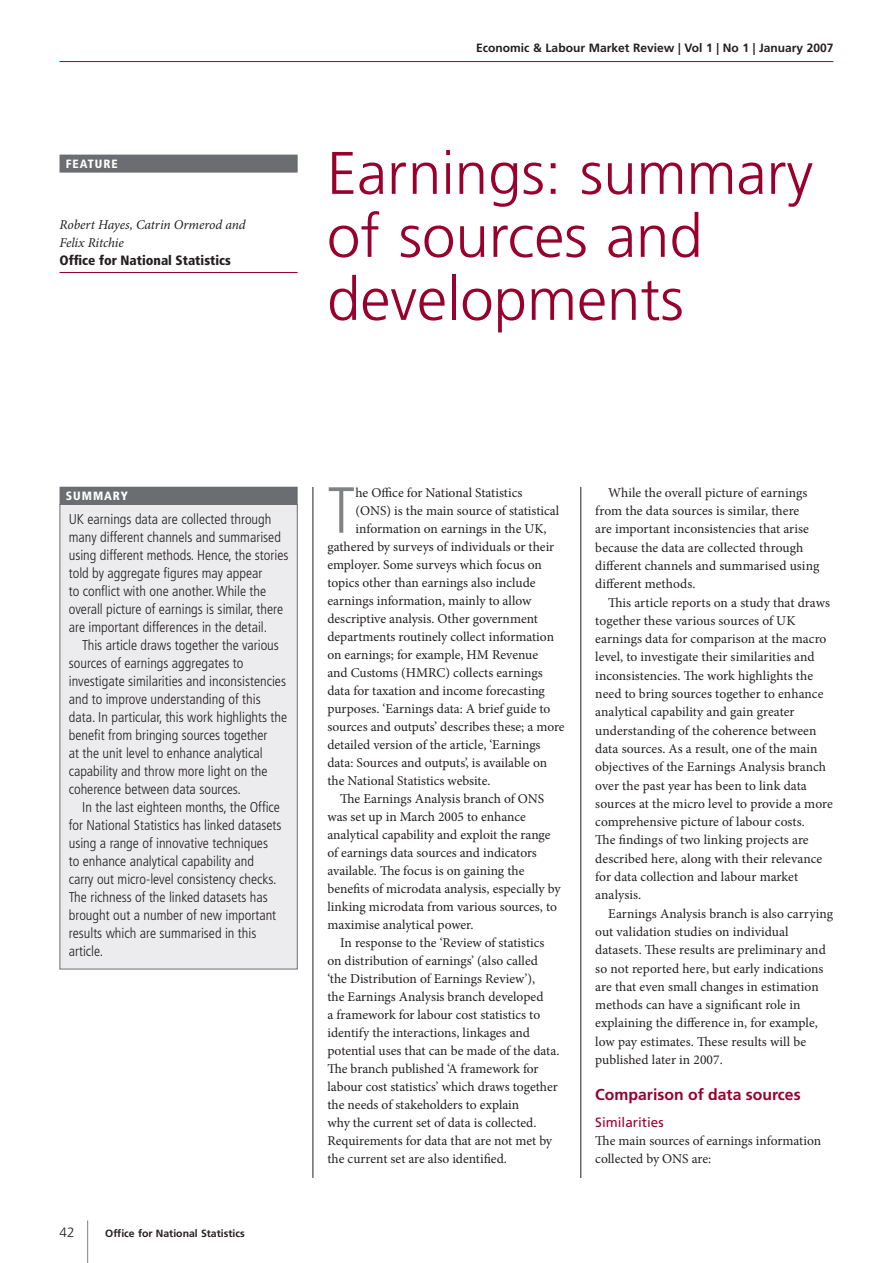
<style>
.page{position:relative;width:893px;height:1263px;background:#fff}
.page>*{position:absolute;margin:0;border:0;box-sizing:border-box;transform-origin:0 0}
.t1{font:300 condensed 65.1px "Frutiger LT Std";color:#808285}
.t2{font:300 60px/63px "Frutiger LT Std";color:#98012d}
.t3{font:700 15.75px "Frutiger LT Std";color:#98012d}
.t4{font:300 condensed 14.25px/18px "Frutiger LT Std";color:#231f20}
.t5{font:13.5px/18.3px "Minion Pro";color:#231f20}
.t6{font:italic 13.5px/18px "Minion Pro";letter-spacing:-.01em;color:#231f20}
.t7{font:900 condensed 13.5px "Frutiger LT Std";color:#231f20}
.t8{font:13.5px "Frutiger LT Std";color:#98012d}
.t9{font:300 13.5px "Frutiger LT Std";color:#231f20}
.t10{font:700 12px "Frutiger LT Std";color:#231f20}
.t11{font:900 condensed 12px "Frutiger LT Std";letter-spacing:.08em;color:#fff}
.t12{font:700 10.5px "Frutiger LT Std";color:#231f20}
</style>
<div class="page">
<hr style="left:60px;top:61px;width:773px;height:1px;background:#98012d">
<hr style="left:87px;top:1220px;width:1px;height:43px;background:#808285">
<div style="left:60px;top:504px;width:237px;height:465px;background:#ececee"></div>
<div style="left:60px;top:504px;width:238px;height:465px;border:1px solid #6c6d70"></div>
<div style="left:60px;top:487px;width:238px;height:18px;background:#6c6d70"></div>
<div style="left:60px;top:155px;width:238px;height:18px;background:#6c6d70"></div>
<hr style="left:60px;top:272px;width:238px;height:1px;background:#98012d">
<hr style="left:580px;top:487px;width:1px;height:691px;background:#231f20">
<hr style="left:313px;top:487px;width:1px;height:691px;background:#231f20">
<p class="t11" style="left:66px;top:157px;width:9px">feature</p>
<p class="t6" style="left:60px;top:216px;width:188px">Robert Hayes, Catrin Ormerod and<br>Felix Ritchie</p>
<p class="t7" style="left:60px;top:252px;width:173px">Office for National Statistics</p>
<p class="t10" style="left:476px;top:40px;width:359px">Economic &amp; Labour Market Review | Vol 1 | No 1 | January 2007</p>
<h2 class="t2" style="left:327px;top:142px;width:488px">Earnings: summary of sources and developments</h2>
<p class="t11" style="left:66px;top:489px;width:63px">SUMMARY</p>
<p class="t4" style="left:69px;top:510px;width:221px">UK earnings data are collected through many different channels and summarised using different methods. Hence, the stories told by aggregate figures may appear<br>to conflict with one another. While the overall picture of earnings is similar, there are important differences in the detail.</p>
<p class="t4" style="left:69px;top:636px;width:220px;text-indent:13px">This article draws together the various sources of earnings aggregates to investigate similarities and inconsistencies and to improve understanding of this data. In particular, this work highlights the benefit from bringing sources together<br>at the unit level to enhance analytical capability and throw more light on the coherence between data sources.</p>
<p class="t4" style="left:69px;top:798px;width:214px;text-indent:13px">In the last eighteen months, the Office for National Statistics has linked datasets using a range of innovative techniques to enhance analytical capability and carry out micro-level consistency checks.<br>The richness of the linked datasets has brought out a number of new important results which are summarised in this article.</p>
<p class="t9" style="left:60px;top:1225px;width:17px">42</p>
<p class="t12" style="left:105px;top:1227px;width:141px">Office for National Statistics</p>
<h1 class="t1" style="left:327px;top:473px;width:29px">T</h1>
<p class="t5" style="left:355px;top:483px;width:168px">he Office for National Statistics</p>
<p class="t5" style="left:355px;top:501px;width:205px">(ONS) is the main source of statistical</p>
<p class="t5" style="left:355px;top:519px;width:193px">information on earnings in the UK,</p>
<p class="t5" style="left:327px;top:537px;width:228px">gathered by surveys of individuals or their</p>
<p class="t5" style="left:327px;top:555px;width:216px">employer. Some surveys which focus on</p>
<p class="t5" style="left:327px;top:573px;width:210px">topics other than earnings also include</p>
<p class="t5" style="left:327px;top:591px;width:206px">earnings information, mainly to allow</p>
<p class="t5" style="left:327px;top:609px;width:212px">descriptive analysis. Other government</p>
<p class="t5" style="left:327px;top:627px;width:228px">departments routinely collect information</p>
<p class="t5" style="left:327px;top:645px;width:212px">on earnings; for example, HM Revenue</p>
<p class="t5" style="left:327px;top:663px;width:217px">and Customs (HMRC) collects earnings</p>
<p class="t5" style="left:327px;top:681px;width:219px">data for taxation and income forecasting</p>
<p class="t5" style="left:327px;top:699px;width:225px">purposes. ‘Earnings data: A brief guide to</p>
<p class="t5" style="left:327px;top:717px;width:239px">sources and outputs’ describes these; a more</p>
<p class="t5" style="left:327px;top:735px;width:215px">detailed version of the article, ‘Earnings</p>
<p class="t5" style="left:327px;top:753px;width:221px">data: Sources and outputs’, is available on</p>
<p class="t5" style="left:327px;top:771px;width:164px">the National Statistics website.</p>
<p class="t5" style="left:340px;top:789px;width:206px">The Earnings Analysis branch of ONS</p>
<p class="t5" style="left:327px;top:807px;width:200px">was set up in March 2005 to enhance</p>
<p class="t5" style="left:327px;top:825px;width:225px">analytical capability and exploit the range</p>
<p class="t5" style="left:327px;top:843px;width:211px">of earnings data sources and indicators</p>
<p class="t5" style="left:327px;top:861px;width:198px">available. The focus is on gaining the</p>
<p class="t5" style="left:327px;top:879px;width:235px">benefits of microdata analysis, especially by</p>
<p class="t5" style="left:327px;top:897px;width:231px">linking microdata from various sources, to</p>
<p class="t5" style="left:327px;top:915px;width:148px">maximise analytical power.</p>
<p class="t5" style="left:340px;top:933px;width:206px">In response to the ‘Review of statistics</p>
<p class="t5" style="left:327px;top:951px;width:212px">on distribution of earnings’ (also called</p>
<p class="t5" style="left:327px;top:969px;width:209px">‘the Distribution of Earnings Review’),</p>
<p class="t5" style="left:327px;top:987px;width:218px">the Earnings Analysis branch developed</p>
<p class="t5" style="left:327px;top:1005px;width:214px">a framework for labour cost statistics to</p>
<p class="t5" style="left:327px;top:1023px;width:204px">identify the interactions, linkages and</p>
<p class="t5" style="left:327px;top:1041px;width:233px">potential uses that can be made of the data.</p>
<p class="t5" style="left:327px;top:1059px;width:213px">The branch published ‘A framework for</p>
<p class="t5" style="left:327px;top:1077px;width:232px">labour cost statistics’ which draws together</p>
<p class="t5" style="left:327px;top:1095px;width:193px">the needs of stakeholders to explain</p>
<p class="t5" style="left:327px;top:1113px;width:210px">why the current set of data is collected.</p>
<p class="t5" style="left:327px;top:1131px;width:226px">Requirements for data that are not met by</p>
<p class="t5" style="left:327px;top:1149px;width:181px">the current set are also identified.</p>
<p class="t5" style="left:595px;top:483px;width:225px;text-indent:13px">While the overall picture of earnings from the data sources is similar, there<br>are important inconsistencies that arise because the data are collected through different channels and summarised using different methods.</p>
<p class="t5" style="left:595px;top:593px;width:239px;text-indent:13px">This article reports on a study that draws together these various sources of UK earnings data for comparison at the macro level, to investigate their similarities and inconsistencies. The work highlights the need to bring sources together to enhance analytical capability and gain greater understanding of the coherence between data sources. As a result, one of the main objectives of the Earnings Analysis branch over the past year has been to link data sources at the micro level to provide a more comprehensive picture of labour costs.<br>The findings of two linking projects are described here, along with their relevance for data collection and labour market analysis.</p>
<p class="t5" style="left:595px;top:904px;width:239px;text-indent:13px">Earnings Analysis branch is also carrying out validation studies on individual datasets. These results are preliminary and so not reported here, but early indications are that even small changes in estimation methods can have a significant role in explaining the difference in, for example, low pay estimates. These results will be published later in 2007.</p>
<p class="t3" style="left:595px;top:1085px;width:207px">Comparison of data sources</p>
<p class="t8" style="left:595px;top:1114px;width:70px">Similarities</p>
<p class="t5" style="left:595px;top:1131px;width:227px">The main sources of earnings information collected by ONS are:</p>
</div>
